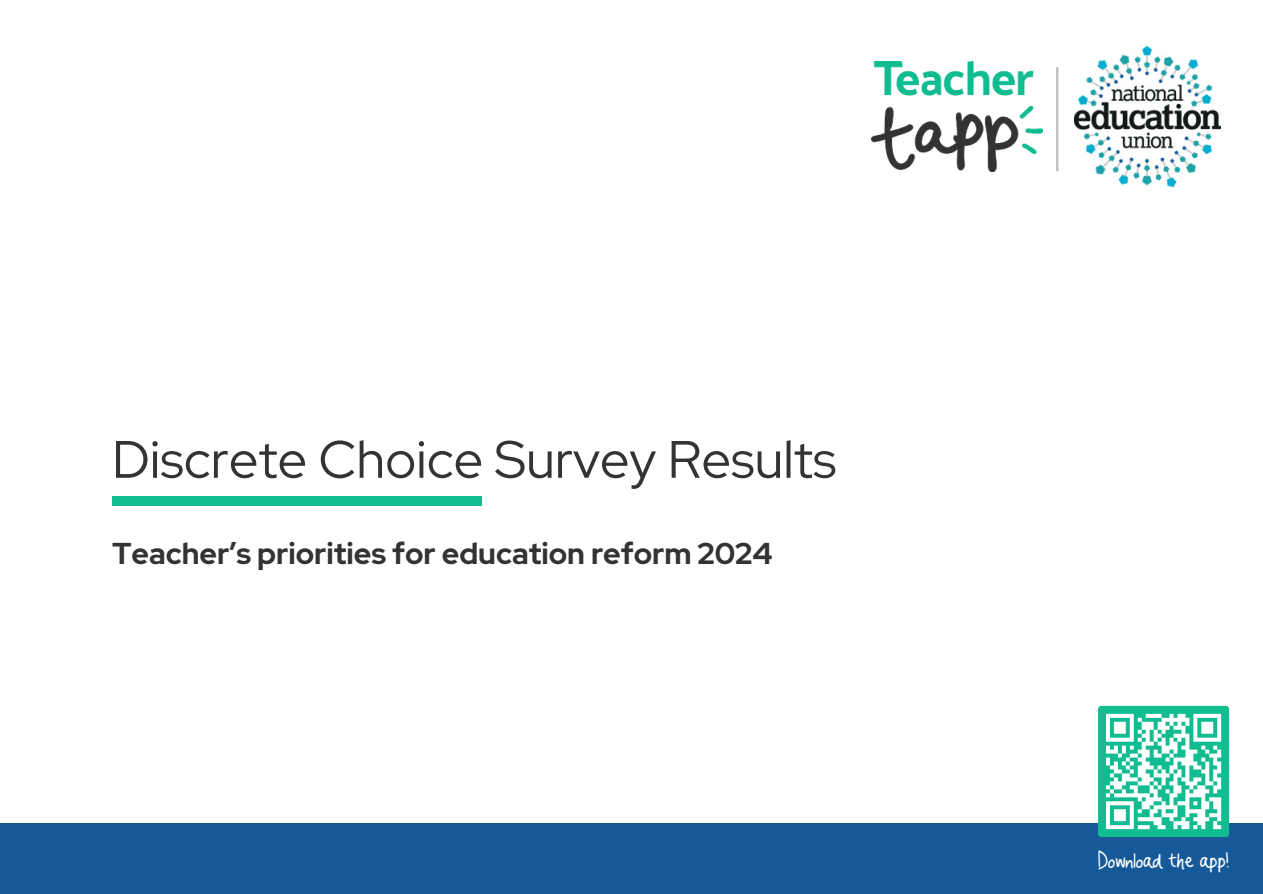
<style>
.page{position:relative;width:1263px;height:894px;background:#fff}
.page>*{position:absolute;margin:0;border:0;box-sizing:border-box;transform-origin:0 0}
.t1{font:52.5px "Red Hat Display";color:#333}
.t2{font:700 30px "Red Hat Display";color:#333}
.t3{font:24.9px "Tapp Hand";color:#fff}
</style>
<div class="page">
<div style="left:0;top:823px;width:1263px;height:70px;background:#165999"></div>
<div style="left:112px;top:495px;width:369px;height:10px;background:#10bc90"></div>
<img style="left:1074px;top:47px;width:146px;height:139px">
<img style="left:871px;top:61px;width:171px;height:110px">
<hr style="left:1056px;top:67px;width:2px;height:104px;background:#000">
<div style="left:1098px;top:705px;width:131px;height:131px;background:#10bc90;border-radius:3px"></div>
<svg style="left:1106px;top:713px;width:116px;height:117px"></svg>
<h1 class="t1" style="left:112px;top:425px;width:726px">Discrete Choice Survey Results</h1>
<p class="t2" style="left:112px;top:534px;width:662px">Teacher’s priorities for education reform 2024</p>
<p class="t3" style="left:1098px;top:848px;width:133px">Download the app!</p>
</div>
